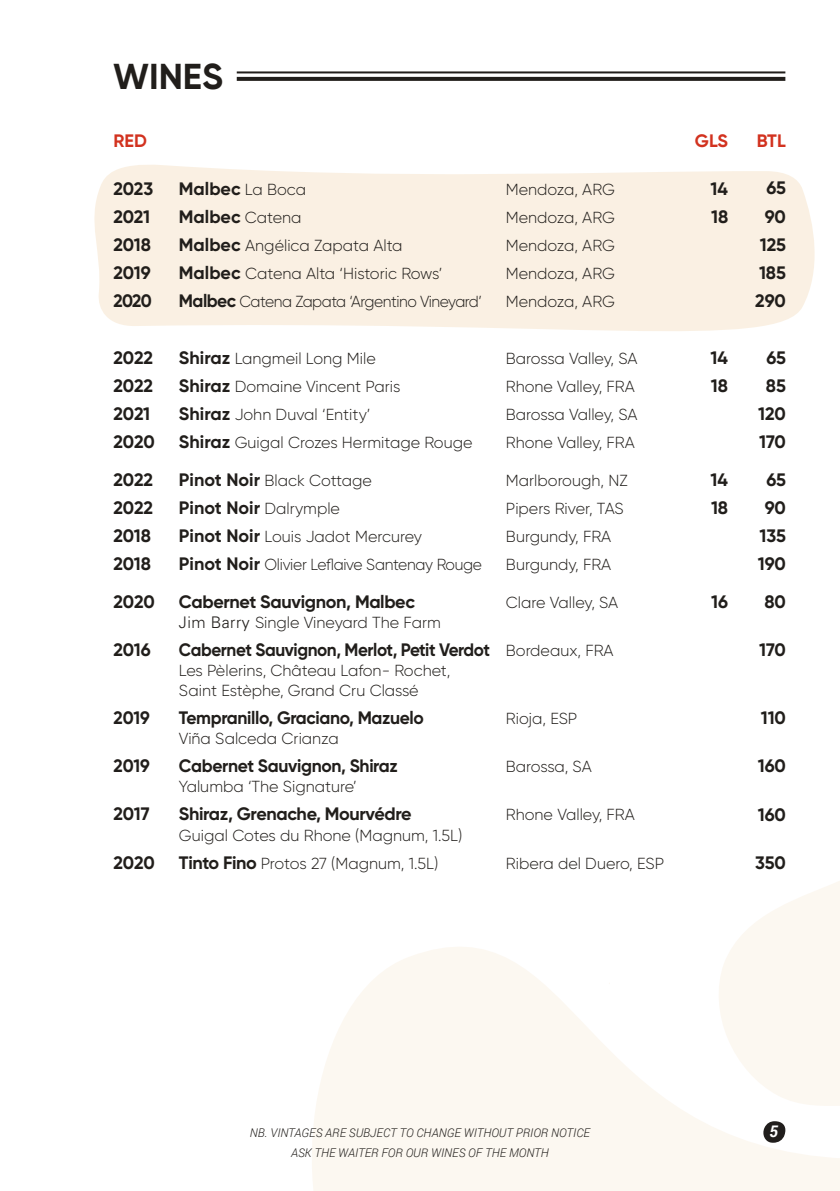
<style>
.page{position:relative;width:840px;height:1191px;background:#fff}
.page>*{position:absolute;margin:0;border:0;box-sizing:border-box;transform-origin:0 0}
.t1{font:700 36px "Gilroy";color:#211e1b}
.t2{font:700 18px/28px "Gilroy";letter-spacing:-.02em;color:#211e1b}
.t3{font:700 18px "Gilroy";letter-spacing:-.02em;color:#211e1b;scale:.95 1}
.t4{font:700 18px "Gilroy";color:#211e1b}
.t5{font:700 18px "Gilroy";color:#d2321f}
.t6{font:300 16px/20px "Gilroy";color:#211e1b}
.t7{font:300 16px "Gilroy";letter-spacing:-.03em;color:#211e1b}
.t8{font:300 16px "Gilroy";letter-spacing:-.02em;color:#211e1b}
.t9{font:italic 700 16px "Roboto";color:#fff}
.t10{font:italic 300 12px/20px "Roboto";color:#211e1b;text-align:center}
.s1{font-weight:300;font-size:16px}
.s2{font-weight:700;font-size:18px}
.s3{font-family:"Univers LT Std"}
</style>
<div class="page">
<svg style="left:312px;top:947px;width:527px;height:244px;fill:#fcf8f1"></svg>
<svg style="left:718px;top:881px;width:121px;height:225px"></svg>
<svg style="left:761px;top:1121px;width:25px;height:21px"></svg>
<svg style="left:94px;top:165px;width:720px;height:166px;background:#faf1e5"></svg>
<hr style="left:236px;top:71px;width:549px;height:2px;background:#211e1b">
<svg style="left:236px;top:77px;width:549px;height:4px;background:#272421"></svg>
<h1 class="t1" style="left:113px;top:54px;width:111px">WINES</h1>
<p class="t5" style="left:113px;top:130px;width:35px">RED</p>
<p class="t2" style="left:113px;top:174px;width:41px">2023</p>
<p class="t2" style="left:179px;top:174px;width:128px">Malbec <span class="s1">La Boca</span></p>
<p class="t6" style="left:505px;top:179px;width:110px">Mendoza, ARG</p>
<p class="t2" style="left:113px;top:202px;width:38px">2021</p>
<p class="t2" style="left:179px;top:202px;width:124px">Malbec <span class="s1">Catena</span></p>
<p class="t6" style="left:505px;top:207px;width:110px">Mendoza, ARG</p>
<p class="t2" style="left:113px;top:230px;width:39px">2018</p>
<p class="t6" style="left:179px;top:235px;width:225px"><span class="s2">Malbec</span> Angélica Zapata Alta</p>
<p class="t6" style="left:505px;top:235px;width:110px">Mendoza, ARG</p>
<p class="t2" style="left:113px;top:258px;width:39px">2019</p>
<p class="t6" style="left:179px;top:263px;width:265px"><span class="s2">Malbec</span> Catena Alta ‘Historic Rows’</p>
<p class="t6" style="left:505px;top:263px;width:110px">Mendoza, ARG</p>
<p class="t2" style="left:113px;top:286px;width:40px">2020</p>
<p class="t7" style="left:179px;top:291px;width:304px"><span class="s2">Malbec</span> Catena Zapata ‘Argentino Vineyard’</p>
<p class="t6" style="left:505px;top:291px;width:110px">Mendoza, ARG</p>
<p class="t2" style="left:113px;top:344px;width:41px">2022</p>
<p class="t6" style="left:179px;top:348px;width:198px"><span class="s2">Shiraz</span> Langmeil Long Mile</p>
<p class="t6" style="left:505px;top:348px;width:133px">Barossa Valley, SA</p>
<p class="t2" style="left:113px;top:372px;width:41px">2022</p>
<p class="t6" style="left:179px;top:376px;width:223px"><span class="s2">Shiraz</span> Domaine Vincent Paris</p>
<p class="t6" style="left:505px;top:376px;width:130px">Rhone Valley, FRA</p>
<p class="t2" style="left:113px;top:400px;width:38px">2021</p>
<p class="t6" style="left:179px;top:404px;width:193px"><span class="s2">Shiraz</span> John Duval ‘Entity’</p>
<p class="t6" style="left:505px;top:404px;width:133px">Barossa Valley, SA</p>
<p class="t2" style="left:113px;top:428px;width:43px">2020</p>
<p class="t6" style="left:179px;top:432px;width:295px"><span class="s2">Shiraz</span> Guigal Crozes Hermitage Rouge</p>
<p class="t6" style="left:505px;top:432px;width:130px">Rhone Valley, FRA</p>
<p class="t5" style="left:694px;top:130px;width:35px">GLS</p>
<p class="t5" style="left:756px;top:130px;width:30px">BTL</p>
<p class="t2" style="left:710px;top:175px;width:19px">14</p>
<p class="t2" style="left:765px;top:174px;width:21px">65</p>
<p class="t2" style="left:710px;top:202px;width:19px">18</p>
<p class="t2" style="left:758px;top:202px;width:28px;text-align:center">90<br>125<br>185</p>
<p class="t2" style="left:754px;top:286px;width:32px">290</p>
<p class="t2" style="left:710px;top:344px;width:19px">14</p>
<p class="t2" style="left:765px;top:344px;width:21px">65</p>
<p class="t2" style="left:710px;top:372px;width:19px">18</p>
<p class="t2" style="left:765px;top:372px;width:21px">85</p>
<p class="t2" style="left:757px;top:400px;width:29px">120<br>170</p>
<p class="t2" style="left:113px;top:466px;width:41px">2022</p>
<p class="t6" style="left:179px;top:470px;width:194px"><span class="s2">Pinot Noir</span> Black Cottage</p>
<p class="t6" style="left:505px;top:470px;width:123px">Marlborough, NZ</p>
<p class="t2" style="left:710px;top:466px;width:19px">14</p>
<p class="t2" style="left:765px;top:466px;width:21px">65</p>
<p class="t2" style="left:113px;top:494px;width:41px">2022</p>
<p class="t4" style="left:179px;top:497px;width:162px">Pinot Noir <span class="s1">Dalrymple</span></p>
<p class="t6" style="left:505px;top:498px;width:119px">Pipers River, TAS</p>
<p class="t2" style="left:113px;top:522px;width:39px">2018</p>
<p class="t6" style="left:179px;top:526px;width:244px"><span class="s2">Pinot Noir</span> Louis Jadot Mercurey</p>
<p class="t6" style="left:505px;top:526px;width:107px">Burgundy, FRA</p>
<p class="t2" style="left:113px;top:550px;width:39px">2018</p>
<p class="t8" style="left:179px;top:555px;width:304px"><span class="s2">Pinot Noir</span> Olivier Leflaive Santenay Rouge</p>
<p class="t6" style="left:505px;top:554px;width:107px">Burgundy, FRA</p>
<p class="t2" style="left:764px;top:588px;width:23px">80</p>
<p class="t2" style="left:758px;top:636px;width:28px">170</p>
<p class="t2" style="left:710px;top:494px;width:19px">18</p>
<p class="t2" style="left:764px;top:494px;width:23px">90</p>
<p class="t2" style="left:757px;top:522px;width:30px">135<br>190</p>
<p class="t2" style="left:113px;top:588px;width:43px">2020</p>
<p class="t2" style="left:179px;top:588px;width:237px">Cabernet Sauvignon, Malbec</p>
<p class="t6" style="left:505px;top:592px;width:114px">Clare Valley, SA</p>
<p class="t2" style="left:710px;top:588px;width:18px">16</p>
<p class="t6" style="left:179px;top:612px;width:263px"><span class="s3">Jim Barry</span> Single Vineyard The Farm</p>
<p class="t2" style="left:113px;top:636px;width:39px">2016</p>
<p class="t3" style="left:179px;top:639px;width:458px">Cabernet Sauvignon, Merlot, Petit Verdot <span class="s1">Bordeaux, FRA</span></p>
<p class="t6" style="left:179px;top:660px;width:273px">Les Pèlerins, Château Lafon- Rochet,<br>Saint Estèphe, Grand Cru Classé</p>
<p class="t2" style="left:113px;top:704px;width:38px">2019</p>
<p class="t2" style="left:179px;top:704px;width:246px">Tempranillo, Graciano, Mazuelo</p>
<p class="t6" style="left:505px;top:708px;width:73px">Rioja, ESP</p>
<p class="t6" style="left:179px;top:728px;width:161px">Viña Salceda Crianza</p>
<p class="t2" style="left:113px;top:752px;width:38px">2019</p>
<p class="t2" style="left:179px;top:752px;width:220px">Cabernet Sauvignon, Shiraz</p>
<p class="t6" style="left:505px;top:756px;width:87px">Barossa, SA</p>
<p class="t6" style="left:179px;top:776px;width:179px">Yalumba ‘The Signature’</p>
<p class="t2" style="left:113px;top:800px;width:38px">2017</p>
<p class="t2" style="left:179px;top:800px;width:234px">Shiraz, Grenache, Mourvédre</p>
<p class="t6" style="left:505px;top:804px;width:130px">Rhone Valley, FRA</p>
<p class="t6" style="left:179px;top:824px;width:284px">Guigal Cotes du Rhone (Magnum, 1.5L)</p>
<p class="t2" style="left:113px;top:848px;width:43px">2020</p>
<p class="t6" style="left:179px;top:852px;width:260px"><span class="s2">Tinto Fino</span> Protos 27 (Magnum, 1.5L)</p>
<p class="t6" style="left:505px;top:852px;width:160px">Ribera del Duero, ESP</p>
<p class="t2" style="left:760px;top:704px;width:27px">110</p>
<p class="t2" style="left:757px;top:752px;width:30px">160</p>
<p class="t2" style="left:757px;top:800px;width:30px">160</p>
<p class="t2" style="left:754px;top:848px;width:32px">350</p>
<p class="t10" style="left:250px;top:1122px;width:341px">NB. VINTAGES ARE SUBJECT TO CHANGE WITHOUT PRIOR NOTICE<br>ASK THE WAITER FOR OUR WINES OF THE MONTH</p>
<p class="t9" style="left:769px;top:1120px;width:10px">5</p>
</div>
